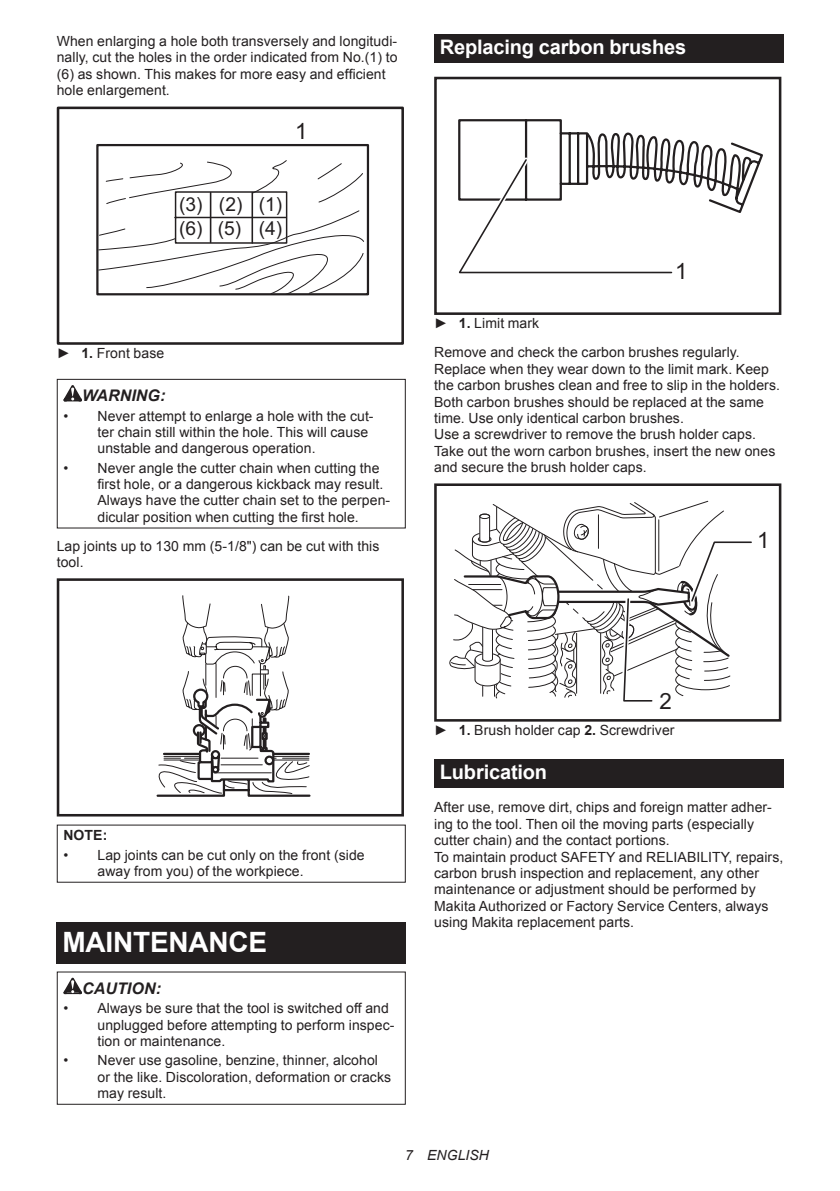
<style>
.page{position:relative;width:840px;height:1191px;background:#fff}
.page>*{position:absolute;margin:0;border:0;box-sizing:border-box;transform-origin:0 0}
.t1{font:700 28px "Arial";letter-spacing:-.01em;color:#fff}
.t2{font:22.4px "Arial";color:#231f20}
.t3{font:700 20px "Arial";letter-spacing:-.01em;color:#fff}
.t4{font:19.2px "Arial";color:#231f20}
.t5{font:italic 700 16px "Arial";letter-spacing:.005em;color:#231f20}
.t6{font:14px/16.4px "Arial";letter-spacing:.005em;color:#231f20}
.t7{font:italic 14px "Arial";letter-spacing:.005em;color:#231f20}
.t8{font:700 14px "Arial";color:#231f20}
.s1{font-weight:700}
</style>
<div class="page">
<div style="left:96px;top:144px;width:273px;height:151px;border:2px solid #231f20"></div>
<svg style="left:98px;top:160px;width:267px;height:135px"></svg>
<hr style="left:210px;top:193px;width:1px;height:49px;background:#231f20">
<hr style="left:251px;top:193px;width:2px;height:50px;background:#231f20">
<div style="left:57px;top:107px;width:347px;height:238px;border:3px solid #231f20"></div>
<svg style="left:63px;top:385px;width:19px;height:16px"></svg>
<div style="left:57px;top:379px;width:348px;height:149px;border:1px solid #231f20"></div>
<svg style="left:156px;top:595px;width:155px;height:202px"></svg>
<div style="left:57px;top:578px;width:347px;height:238px;border:3px solid #231f20"></div>
<div style="left:57px;top:922px;width:348px;height:41px;background:#231f20"></div>
<svg style="left:63px;top:977px;width:19px;height:17px"></svg>
<div style="left:434px;top:34px;width:348px;height:29px;background:#231f20"></div>
<div style="left:434px;top:77px;width:347px;height:238px;border:3px solid #231f20"></div>
<svg style="left:457px;top:77px;width:307px;height:238px"></svg>
<svg style="left:457px;top:153px;width:215px;height:126px"></svg>
<svg style="left:449px;top:500px;width:303px;height:202px"></svg>
<div style="left:434px;top:483px;width:347px;height:238px;border:3px solid #231f20"></div>
<div style="left:434px;top:759px;width:348px;height:28px;background:#231f20"></div>
<p class="t6" style="left:57px;top:33px;width:342px">When enlarging a hole both transversely and longitudi&shy;nally, cut the holes in the order indicated from No.(1) to (6) as shown. This makes for more easy and efficient hole enlargement.</p>
<h2 class="t2" style="left:295px;top:116px;width:14px">1</h2>
<h3 class="t4" style="left:179px;top:192px;width:104px">(3) (2) (1)</h3>
<h3 class="t4" style="left:179px;top:216px;width:104px">(6) (5) (4)</h3>
<p class="t6" style="left:57px;top:345px;width:109px">► <span class="s1">1.</span> Front base</p>
<p class="t5" style="left:82px;top:385px;width:85px">WARNING:</p>
<p class="t6" style="left:97px;top:408px;width:277px;text-indent:-34px">• Never attempt to enlarge a hole with the cut&shy;ter chain still within the hole. This will cause unstable and dangerous operation.</p>
<p class="t6" style="left:97px;top:460px;width:294px;text-indent:-34px">• Never angle the cutter chain when cutting the first hole, or a dangerous kickback may result.<br>Always have the cutter chain set to the perpen&shy;dicular position when cutting the first hole.</p>
<p class="t6" style="left:57px;top:537px;width:324px">Lap joints up to 130 mm (5-1/8") can be cut with this tool.</p>
<h3 class="t3" style="left:439px;top:34px;width:248px">Replacing carbon brushes</h3>
<h2 class="t2" style="left:674px;top:256px;width:14px">1</h2>
<p class="t6" style="left:434px;top:309px;width:307px;line-height:28.8px">► <span class="s1">1.</span> Limit mark<br>Remove and check the carbon brushes regularly.</p>
<p class="t6" style="left:434px;top:361px;width:347px">Replace when they wear down to the limit mark. Keep the carbon brushes clean and free to slip in the holders.<br>Both carbon brushes should be replaced at the same time. Use only identical carbon brushes.<br>Use a screwdriver to remove the brush holder caps.<br>Take out the worn carbon brushes, insert the new ones and secure the brush holder caps.</p>
<h2 class="t2" style="left:756px;top:525px;width:14px">1</h2>
<p class="t8" style="left:63px;top:826px;width:45px">NOTE:</p>
<p class="t6" style="left:97px;top:846px;width:268px;text-indent:-34px">• Lap joints can be cut only on the front (side away from you) of the workpiece.</p>
<h1 class="t1" style="left:62px;top:923px;width:206px">MAINTENANCE</h1>
<p class="t5" style="left:82px;top:977px;width:80px">CAUTION:</p>
<p class="t6" style="left:97px;top:1000px;width:298px;text-indent:-34px">• Always be sure that the tool is switched off and unplugged before attempting to perform inspec&shy;tion or maintenance.</p>
<p class="t6" style="left:97px;top:1052px;width:295px;text-indent:-34px">• Never use gasoline, benzine, thinner, alcohol or the like. Discoloration, deformation or cracks may result.</p>
<h2 class="t2" style="left:659px;top:686px;width:14px">2</h2>
<p class="t6" style="left:434px;top:722px;width:242px">► <span class="s1">1.</span> Brush holder cap <span class="s1">2.</span> Screwdriver</p>
<h3 class="t3" style="left:439px;top:758px;width:109px">Lubrication</h3>
<p class="t6" style="left:434px;top:799px;width:350px">After use, remove dirt, chips and foreign matter adher&shy;ing to the tool. Then oil the moving parts (especially cutter chain) and the contact portions.<br>To maintain product SAFETY and RELIABILITY, repairs, carbon brush inspection and replacement, any other maintenance or adjustment should be performed by Makita Authorized or Factory Service Centers, always using Makita replacement parts.</p>
<p class="t7" style="left:405px;top:1146px;width:85px">7 ENGLISH</p>
</div>
